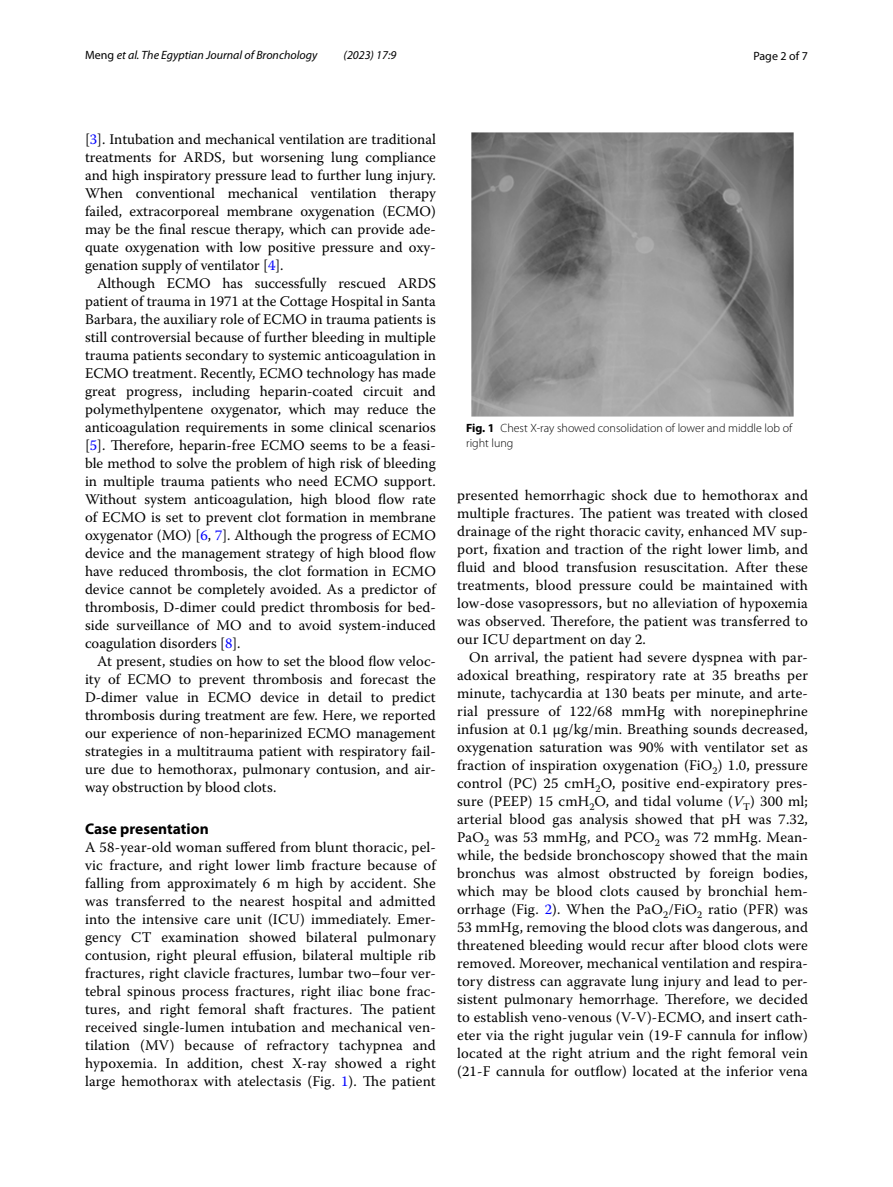
<style>
.page{position:relative;width:893px;height:1187px;background:#fff}
.page>*{position:absolute;margin:0;border:0;box-sizing:border-box;transform-origin:0 0}
.t1{font:700 15.45px "Myriad Pro";color:#000}
.t2{font:14.7px/18px "Warnock Pro";letter-spacing:.005em;color:#000;text-align:justify}
.t3{font:300 12px/15px "Myriad Pro";color:#000}
.t4{font:italic 12px "Myriad Pro";color:#000}
.t5{font:12px "Myriad Pro";color:#000}
.s1{font-style:normal}
.s2{color:#00f}
.s3{font-weight:700}
.s4{font-style:italic}
</style>
<div class="page">
<img style="left:472px;top:133px;width:321px;height:283px">
<p class="t4" style="left:85px;top:48px;width:234px"><span class="s1">Meng</span> et al. The Egyptian Journal of Bronchology</p>
<p class="t4" style="left:344px;top:48px;width:54px">(2023) 17:9</p>
<p class="t5" style="left:753px;top:48px;width:56px">Page 2 of 7</p>
<p class="t2" style="left:85px;top:130px;width:352px">[<span class="s2">3</span>]. Intubation and mechanical ventilation are traditional treatments for ARDS, but worsening lung compliance and high inspiratory pressure lead to further lung injury.<br>When conventional mechanical ventilation therapy failed, extracorporeal membrane oxygenation (ECMO) may be the final rescue therapy, which can provide ade&shy;quate oxygenation with low positive pressure and oxy&shy;genation supply of ventilator [<span class="s2">4</span>].</p>
<p class="t2" style="left:85px;top:274px;width:352px;text-indent:12px">Although ECMO has successfully rescued ARDS patient of trauma in 1971 at the Cottage Hospital in Santa Barbara, the auxiliary role of ECMO in trauma patients is still controversial because of further bleeding in multiple trauma patients secondary to systemic anticoagulation in ECMO treatment. Recently, ECMO technology has made great progress, including heparin-coated circuit and polymethylpentene oxygenator, which may reduce the anticoagulation requirements in some clinical scenarios [<span class="s2">5</span>]. Therefore, heparin-free ECMO seems to be a feasi&shy;ble method to solve the problem of high risk of bleeding in multiple trauma patients who need ECMO support.<br>Without system anticoagulation, high blood flow rate of ECMO is set to prevent clot formation in membrane oxygenator (MO) [<span class="s2">6</span>, <span class="s2">7</span>]. Although the progress of ECMO device and the management strategy of high blood flow have reduced thrombosis, the clot formation in ECMO device cannot be completely avoided. As a predictor of thrombosis, D-dimer could predict thrombosis for bed&shy;side surveillance of MO and to avoid system-induced coagulation disorders [<span class="s2">8</span>].</p>
<p class="t2" style="left:85px;top:652px;width:352px;text-indent:12px">At present, studies on how to set the blood flow veloc&shy;ity of ECMO to prevent thrombosis and forecast the D-dimer value in ECMO device in detail to predict thrombosis during treatment are few. Here, we reported our experience of non-heparinized ECMO management strategies in a multitrauma patient with respiratory fail&shy;ure due to hemothorax, pulmonary contusion, and air&shy;way obstruction by blood clots.</p>
<p class="t1" style="left:85px;top:818px;width:125px">Case presentation</p>
<p class="t2" style="left:85px;top:837px;width:352px">A 58-year-old woman suffered from blunt thoracic, pel&shy;vic fracture, and right lower limb fracture because of falling from approximately 6 m high by accident. She was transferred to the nearest hospital and admitted into the intensive care unit (ICU) immediately. Emer&shy;gency CT examination showed bilateral pulmonary contusion, right pleural effusion, bilateral multiple rib fractures, right clavicle fractures, lumbar two–four ver&shy;tebral spinous process fractures, right iliac bone frac&shy;tures, and right femoral shaft fractures. The patient received single-lumen intubation and mechanical ven&shy;tilation (MV) because of refractory tachypnea and hypoxemia. In addition, chest X-ray showed a right large hemothorax with atelectasis (Fig. <span class="s2">1</span>). The patient</p>
<p class="t3" style="left:466px;top:420px;width:328px"><span class="s3">Fig. 1</span> Chest X-ray showed consolidation of lower and middle lob of right lung</p>
<p class="t2" style="left:457px;top:486px;width:352px">presented hemorrhagic shock due to hemothorax and multiple fractures. The patient was treated with closed drainage of the right thoracic cavity, enhanced MV sup&shy;port, fixation and traction of the right lower limb, and fluid and blood transfusion resuscitation. After these treatments, blood pressure could be maintained with low-dose vasopressors, but no alleviation of hypoxemia was observed. Therefore, the patient was transferred to our ICU department on day 2.</p>
<p class="t2" style="left:457px;top:648px;width:352px;text-indent:12px">On arrival, the patient had severe dyspnea with par&shy;adoxical breathing, respiratory rate at 35 breaths per minute, tachycardia at 130 beats per minute, and arte&shy;rial pressure of 122/68 mmHg with norepinephrine infusion at 0.1 μg/kg/min. Breathing sounds decreased, oxygenation saturation was 90% with ventilator set as fraction of inspiration oxygenation (FiO<sub>2</sub>) 1.0, pressure control (PC) 25 cmH<sub>2</sub>O, positive end-expiratory pres&shy;sure (PEEP) 15 cmH<sub>2</sub>O, and tidal volume (<span class="s4">V</span><sub>T</sub>) 300 ml; arterial blood gas analysis showed that pH was 7.32, PaO<sub>2</sub> was 53 mmHg, and PCO<sub>2</sub> was 72 mmHg. Mean&shy;while, the bedside bronchoscopy showed that the main bronchus was almost obstructed by foreign bodies, which may be blood clots caused by bronchial hem&shy;orrhage (Fig. <span class="s2">2</span>). When the PaO<sub>2</sub>/FiO<sub>2</sub> ratio (PFR) was 53 mmHg, removing the blood clots was dangerous, and threatened bleeding would recur after blood clots were removed. Moreover, mechanical ventilation and respira&shy;tory distress can aggravate lung injury and lead to per&shy;sistent pulmonary hemorrhage. Therefore, we decided to establish veno-venous (V-V)-ECMO, and insert cath&shy;eter via the right jugular vein (19-F cannula for inflow) located at the right atrium and the right femoral vein (21-F cannula for outflow) located at the inferior vena</p>
</div>
